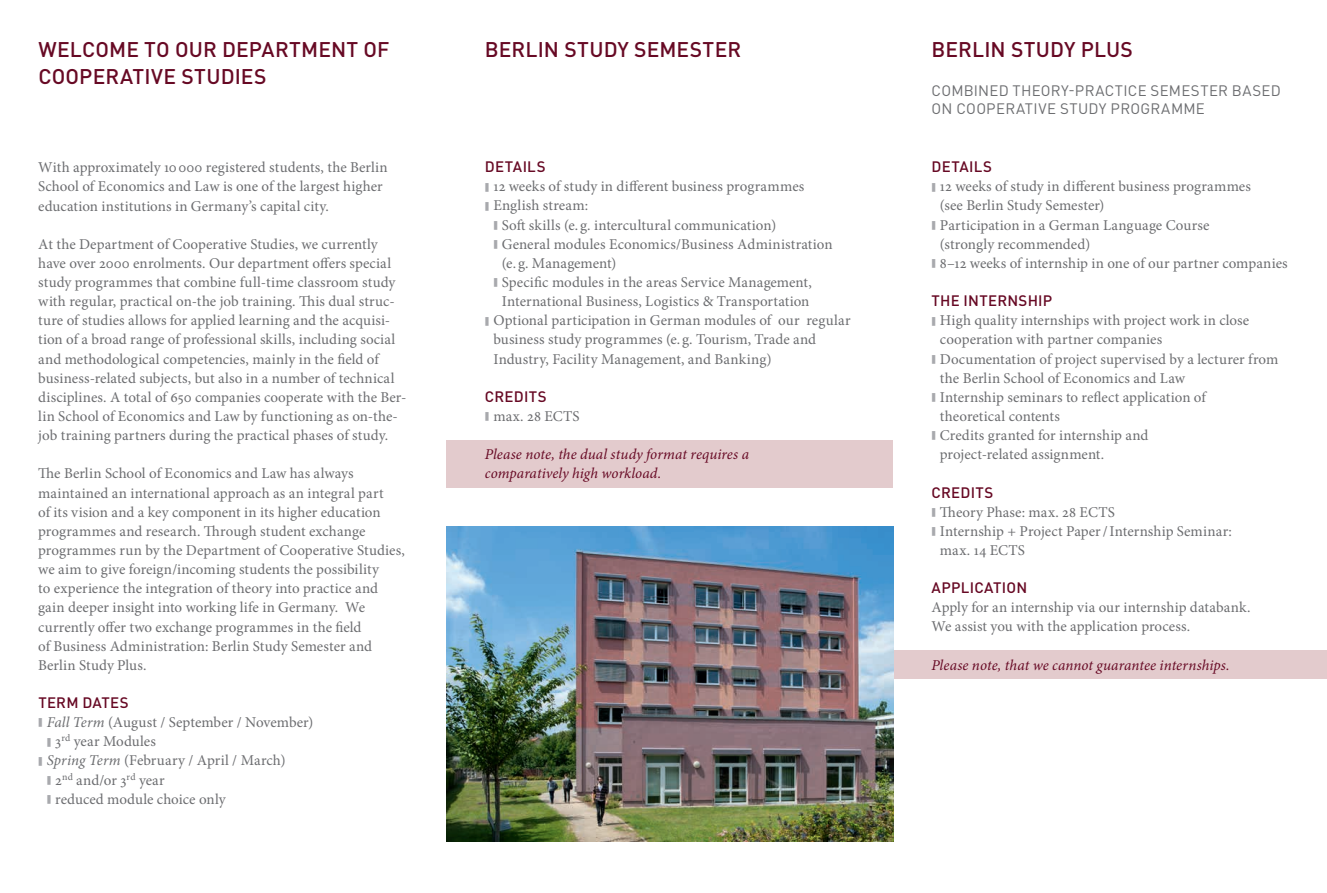
<style>
.page{position:relative;width:1327px;height:893px;background:#fff}
.page>*{position:absolute;margin:0;border:0;box-sizing:border-box;transform-origin:0 0}
.t1{font:500 21px/26.2px "DIN Pro";letter-spacing:.005em;color:#670924}
.t2{font:15px/19.2px "Minion Pro";letter-spacing:.005em;color:#6c6d70}
.t3{font:italic 15px/19.2px "Minion Pro";letter-spacing:.005em;color:#670924}
.t4{font:15px/18.8px "DIN Pro";letter-spacing:.02em;color:#6c6d70}
.t5{font:500 15px "DIN Pro";letter-spacing:.02em;color:#670924}
.s1{font-size:30px;color:#a8a9ad}
.s2{font-style:italic}
</style>
<div class="page">
<div style="left:446px;top:440px;width:447px;height:48px;background:#e3cbcd"></div>
<div style="left:893px;top:651px;width:434px;height:28px;background:#e3cbcd"></div>
<img style="left:446px;top:526px;width:447px;height:316px">
<h1 class="t1" style="left:38px;top:36px;width:352px">WELCOME TO OUR DEPARTMENT OF<br>COOPERATIVE STUDIES</h1>
<p class="t2" style="left:38px;top:158px;width:351px">With approximately 10000 registered students, the Berlin<br>School of Economics and Law is one of the largest higher education institutions in Germany’s capital city.</p>
<p class="t2" style="left:38px;top:234px;width:370px">At the Department of Cooperative Studies, we currently have over 2000 enrolments. Our department offers special study programmes that combine full-time classroom study with regular, practical on-the job training. This dual struc&shy;ture of studies allows for applied learning and the acquisi&shy;tion of a broad range of professional skills, including social and methodological competencies, mainly in the field of business-related subjects, but also in a number of technical disciplines. A total of 650 companies cooperate with the Ber&shy;lin School of Economics and Law by functioning as on-the&shy;job training partners during the practical phases of study.</p>
<p class="t2" style="left:38px;top:464px;width:368px">The Berlin School of Economics and Law has always maintained an international approach as an integral part<br>of its vision and a key component in its higher education programmes and research. Through student exchange programmes run by the Department of Cooperative Studies, we aim to give foreign/incoming students the possibility<br>to experience the integration of theory into practice and gain deeper insight into working life in Germany. We currently offer two exchange programmes in the field<br>of Business Administration: Berlin Study Semester and Berlin Study Plus.</p>
<p class="t5" style="left:38px;top:692px;width:92px">TERM DATES</p>
<p class="t2" style="left:38px;top:713px;width:276px"><span class="s1">■</span> <span class="s2">Fall Term</span> (August / September / November)</p>
<p class="t2" style="left:47px;top:732px;width:111px"><span class="s1">■</span> 3<sup>rd</sup> year Modules</p>
<p class="t2" style="left:38px;top:751px;width:249px"><span class="s1">■</span> <span class="s2">Spring Term</span> (February / April / March)</p>
<p class="t2" style="left:47px;top:770px;width:120px"><span class="s1">■</span> 2<sup>nd</sup> and/or 3<sup>rd</sup> year</p>
<p class="t2" style="left:47px;top:789px;width:180px"><span class="s1">■</span> reduced module choice only</p>
<h1 class="t1" style="left:485px;top:36px;width:258px">BERLIN STUDY SEMESTER</h1>
<h1 class="t1" style="left:931px;top:36px;width:203px">BERLIN STUDY PLUS</h1>
<p class="t4" style="left:931px;top:80px;width:351px">COMBINED THEORY-PRACTICE SEMESTER BASED<br>ON COOPERATIVE STUDY PROGRAMME</p>
<p class="t5" style="left:485px;top:157px;width:62px">DETAILS</p>
<p class="t2" style="left:485px;top:177px;width:321px"><span class="s1">■</span> 12 weeks of study in different business programmes</p>
<p class="t2" style="left:485px;top:196px;width:105px"><span class="s1">■</span> English stream:</p>
<p class="t2" style="left:493px;top:215px;width:284px"><span class="s1">■</span> Soft skills (e. g. intercultural communication)</p>
<p class="t2" style="left:502px;top:234px;width:332px;text-indent:-9px"><span class="s1">■</span> General modules Economics/Business Administration (e. g. Management)</p>
<p class="t2" style="left:493px;top:273px;width:320px;text-align:center"><span class="s1">■</span> Specific modules in the areas Service Management,<br>International Business, Logistics &amp; Transportation</p>
<p class="t2" style="left:493px;top:311px;width:359px;text-indent:-9px"><span class="s1">■</span> Optional participation in German modules of our regular business study programmes (e. g. Tourism, Trade and<br>Industry, Facility Management, and Banking)</p>
<p class="t5" style="left:485px;top:386px;width:63px">CREDITS</p>
<p class="t2" style="left:485px;top:407px;width:96px"><span class="s1">■</span> max. 28 ECTS</p>
<p class="t3" style="left:485px;top:445px;width:266px">Please note, the dual study format requires a comparatively high workload.</p>
<p class="t5" style="left:931px;top:157px;width:62px">DETAILS</p>
<p class="t2" style="left:940px;top:177px;width:312px;text-indent:-9px"><span class="s1">■</span> 12 weeks of study in different business programmes (see Berlin Study Semester)</p>
<p class="t2" style="left:940px;top:215px;width:271px;text-indent:-9px"><span class="s1">■</span> Participation in a German Language Course (strongly recommended)</p>
<p class="t2" style="left:931px;top:254px;width:358px"><span class="s1">■</span> 8–12 weeks of internship in one of our partner companies</p>
<p class="t5" style="left:931px;top:291px;width:122px">THE INTERNSHIP</p>
<p class="t2" style="left:940px;top:311px;width:311px;text-indent:-9px"><span class="s1">■</span> High quality internships with project work in close cooperation with partner companies</p>
<p class="t2" style="left:940px;top:349px;width:340px;text-indent:-9px"><span class="s1">■</span> Documentation of project supervised by a lecturer from the Berlin School of Economics and Law</p>
<p class="t2" style="left:940px;top:387px;width:267px;text-indent:-9px"><span class="s1">■</span> Internship seminars to reflect application of theoretical contents</p>
<p class="t2" style="left:940px;top:426px;width:210px;text-indent:-9px"><span class="s1">■</span> Credits granted for internship and project-related assignment.</p>
<p class="t5" style="left:931px;top:482px;width:63px">CREDITS</p>
<p class="t2" style="left:931px;top:502px;width:185px"><span class="s1">■</span> Theory Phase: max. 28 ECTS</p>
<p class="t2" style="left:940px;top:521px;width:293px;text-indent:-9px"><span class="s1">■</span> Internship + Project Paper/Internship Seminar: max. 14 ECTS</p>
<p class="t5" style="left:931px;top:578px;width:97px">APPLICATION</p>
<p class="t2" style="left:931px;top:598px;width:321px">Apply for an internship via our internship databank.<br>We assist you with the application process.</p>
<p class="t3" style="left:931px;top:655px;width:300px">Please note, that we cannot guarantee internships.</p>
</div>
